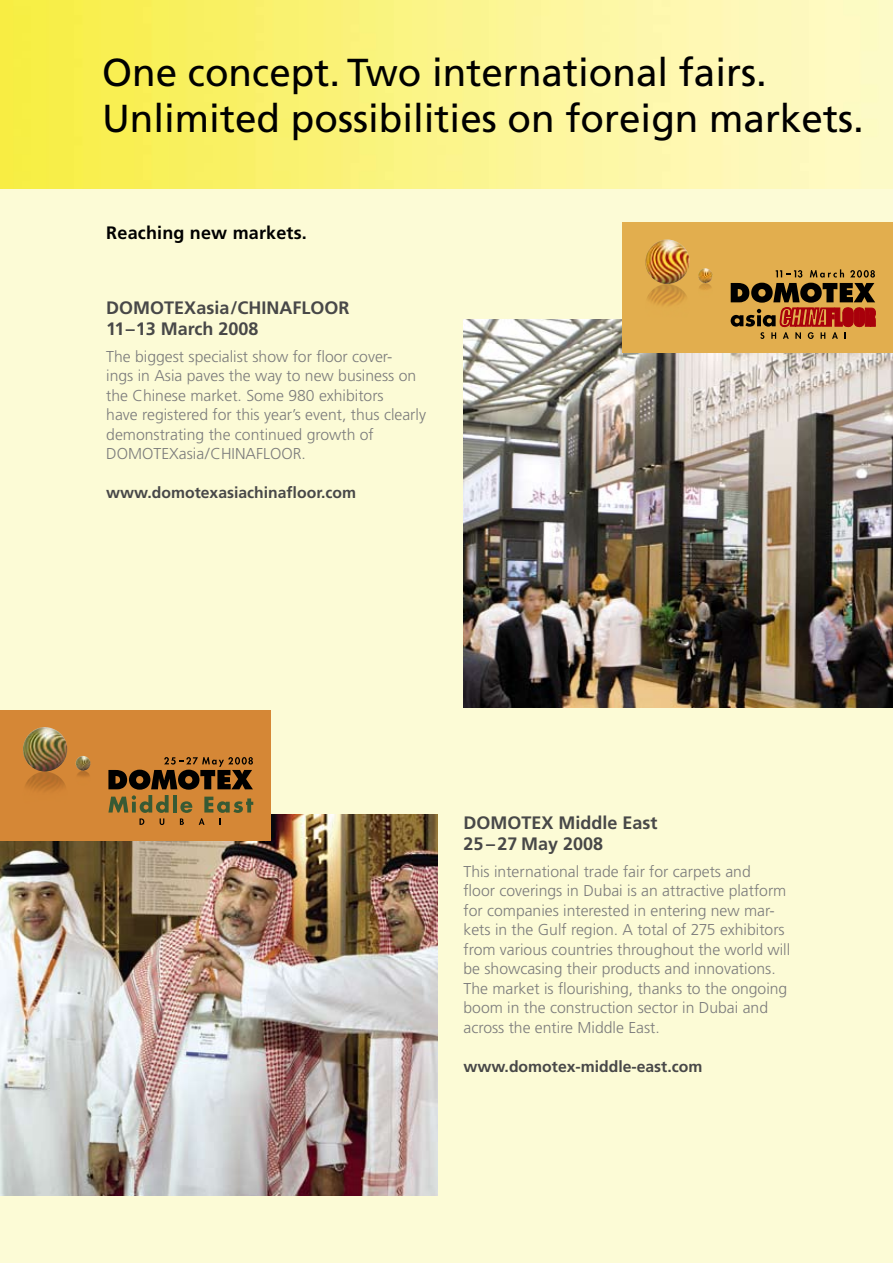
<style>
.page{position:relative;width:893px;height:1263px;background:#fff}
.page>*{position:absolute;margin:0;border:0;box-sizing:border-box;transform-origin:0 0}
.t1{font:39px/46.8px "Frutiger";color:#000}
.t2{font:700 18px/21px "Frutiger";color:#484848}
.t3{font:700 18px "Frutiger";letter-spacing:.01em;color:#000}
.t4{font:300 15.75px/19.5px "Frutiger LT Std";color:#7c7c7c}
.t5{font:700 15.75px "Frutiger";color:#484848}
</style>
<div class="page">
<img style="left:0;top:0;width:893px;height:189px">
<div style="left:0;top:189px;width:893px;height:1074px;background:#fcfbd6"></div>
<img style="left:0;top:815px;width:438px;height:380px">
<img style="left:463px;top:320px;width:430px;height:388px">
<div style="left:0;top:710px;width:271px;height:130px;background:#d58736"></div>
<svg style="left:108px;top:757px;width:145px;height:68px"></svg>
<img style="left:76px;top:756px;width:14px;height:15px;border-radius:7px">
<img style="left:76px;top:771px;width:14px;height:14px;border-radius:7px">
<img style="left:23px;top:727px;width:44px;height:44px;border-radius:22px">
<img style="left:23px;top:771px;width:44px;height:45px;border-radius:22px">
<div style="left:622px;top:223px;width:271px;height:130px;background:#e2ae4e"></div>
<svg style="left:731px;top:269px;width:145px;height:70px"></svg>
<img style="left:698px;top:268px;width:15px;height:15px;border-radius:7px">
<img style="left:698px;top:283px;width:15px;height:15px;border-radius:7px">
<img style="left:645px;top:239px;width:44px;height:45px;border-radius:22px">
<img style="left:645px;top:284px;width:45px;height:44px;border-radius:22px">
<h1 class="t1" style="left:102px;top:48px;width:763px">One concept. Two international fairs.<br>Unlimited possibilities on foreign markets.</h1>
<p class="t3" style="left:106px;top:223px;width:202px">Reaching new markets.</p>
<p class="t2" style="left:106px;top:297px;width:245px">DOMOTEXasia/CHINAFLOOR<br>11–13 March 2008</p>
<p class="t4" style="left:106px;top:347px;width:321px">The biggest specialist show for floor cover-<br>ings in Asia paves the way to new business on the Chinese market. Some 980 exhibitors<br>have registered for this year’s event, thus clearly demonstrating the continued growth of DOMOTEXasia/CHINAFLOOR.</p>
<p class="t5" style="left:106px;top:484px;width:251px">www.domotexasiachinafloor.com</p>
<p class="t2" style="left:463px;top:812px;width:196px">DOMOTEX Middle East<br>25 –27 May 2008</p>
<p class="t4" style="left:463px;top:862px;width:328px">This international trade fair for carpets and<br>floor coverings in Dubai is an attractive platform for companies interested in entering new mar&shy;kets in the Gulf region. A total of 275 exhibitors from various countries throughout the world will be showcasing their products and innovations.<br>The market is flourishing, thanks to the ongoing boom in the construction sector in Dubai and across the entire Middle East.</p>
<p class="t5" style="left:463px;top:1057px;width:240px">www.domotex-middle-east.com</p>
</div>
